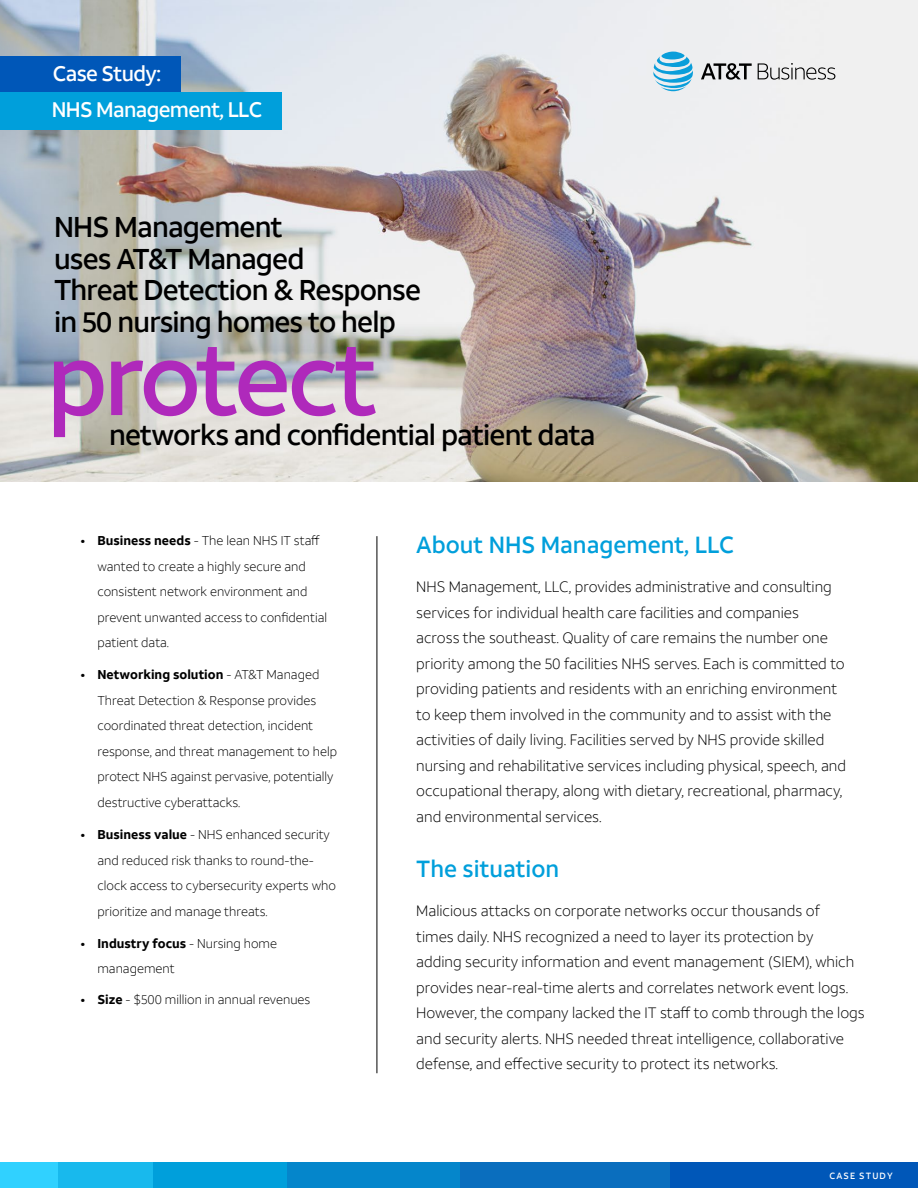
<style>
.page{position:relative;width:918px;height:1188px;background:#fff}
.page>*{position:absolute;margin:0;border:0;box-sizing:border-box;transform-origin:0 0}
.t1{font:500 102px "ATT Aleck Sans";letter-spacing:-.045em;color:#af29bb}
.t2{font:500 28.5px/31.5px "ATT Aleck Sans";letter-spacing:-.03em;color:#000}
.t3{font:500 23.25px "ATT Aleck Sans";color:#009fdb}
.t4{font:500 21px/36.6px "ATT Aleck Sans";letter-spacing:-.03em;color:#fff}
.t5{font:300 15px/25.5px "ATT Aleck Sans";color:#000}
.t6{font:300 12.75px/25.5px "ATT Aleck Sans";color:#000}
.t7{font:500 9px "ATT Aleck Sans";letter-spacing:.12em;color:#fff}
.s1{font-weight:700}
</style>
<div class="page">
<div style="left:669px;top:1163px;width:249px;height:25px;background:#0057b8"></div>
<div style="left:459px;top:1163px;width:211px;height:25px;background:#0a6ebe"></div>
<div style="left:287px;top:1163px;width:172px;height:25px;background:#0586cb"></div>
<div style="left:153px;top:1163px;width:134px;height:25px;background:#009fdb"></div>
<div style="left:57px;top:1163px;width:96px;height:25px;background:#18b9ed"></div>
<div style="left:0;top:1162px;width:57px;height:26px;background:#30d1ff"></div>
<img style="left:0;top:0;width:918px;height:481px">
<hr style="left:377px;top:536px;width:1px;height:537px;background:#000">
<div style="left:0;top:56px;width:180px;height:36px;background:#0057b8"></div>
<svg style="left:653px;top:52px;width:40px;height:39px;background:#89cae6"></svg>
<svg style="left:701px;top:63px;width:51px;height:17px"></svg>
<svg style="left:758px;top:63px;width:77px;height:17px"></svg>
<div style="left:0;top:92px;width:282px;height:37px;background:#009fdb"></div>
<h3 class="t4" style="left:52px;top:55px;width:212px">Case Study:<br>NHS Management, LLC</h3>
<h2 class="t2" style="left:54px;top:212px;width:369px">NHS Management<br>uses AT&amp;T Managed<br>Threat Detection &amp; Response in 50 nursing homes to help</h2>
<h1 class="t1" style="left:47px;top:316px;width:333px">protect</h1>
<h2 class="t2" style="left:109px;top:419px;width:488px">networks and confidential patient data</h2>
<p class="t6" style="left:97px;top:528px;width:231px;text-indent:-16px"><span class="s1">• Business needs</span> - The lean NHS IT staff wanted to create a highly secure and consistent network environment and prevent unwanted access to confidential patient data.</p>
<p class="t6" style="left:97px;top:662px;width:241px;text-indent:-16px"><span class="s1">• Networking solution</span> - AT&amp;T Managed Threat Detection &amp; Response provides coordinated threat detection, incident response, and threat management to help protect NHS against pervasive, potentially destructive cyberattacks.</p>
<p class="t6" style="left:97px;top:822px;width:240px;text-indent:-16px"><span class="s1">• Business value</span> - NHS enhanced security and reduced risk thanks to round-the&shy;clock access to cybersecurity experts who prioritize and manage threats.</p>
<p class="t6" style="left:97px;top:931px;width:181px;text-indent:-16px"><span class="s1">• Industry focus</span> - Nursing home management</p>
<p class="t6" style="left:81px;top:987px;width:231px"><span class="s1">• Size</span> - $500 million in annual revenues</p>
<h3 class="t3" style="left:416px;top:531px;width:319px">About NHS Management, LLC</h3>
<p class="t5" style="left:416px;top:574px;width:431px">NHS Management, LLC, provides administrative and consulting services for individual health care facilities and companies<br>across the southeast. Quality of care remains the number one priority among the 50 facilities NHS serves. Each is committed to providing patients and residents with an enriching environment to keep them involved in the community and to assist with the activities of daily living. Facilities served by NHS provide skilled nursing and rehabilitative services including physical, speech, and occupational therapy, along with dietary, recreational, pharmacy, and environmental services.</p>
<h3 class="t3" style="left:416px;top:855px;width:145px">The situation</h3>
<p class="t5" style="left:416px;top:898px;width:450px">Malicious attacks on corporate networks occur thousands of<br>times daily. NHS recognized a need to layer its protection by<br>adding security information and event management (SIEM), which provides near-real-time alerts and correlates network event logs.<br>However, the company lacked the IT staff to comb through the logs and security alerts. NHS needed threat intelligence, collaborative defense, and effective security to protect its networks.</p>
<p class="t7" style="left:830px;top:1170px;width:65px">CASE STUDY</p>
</div>
